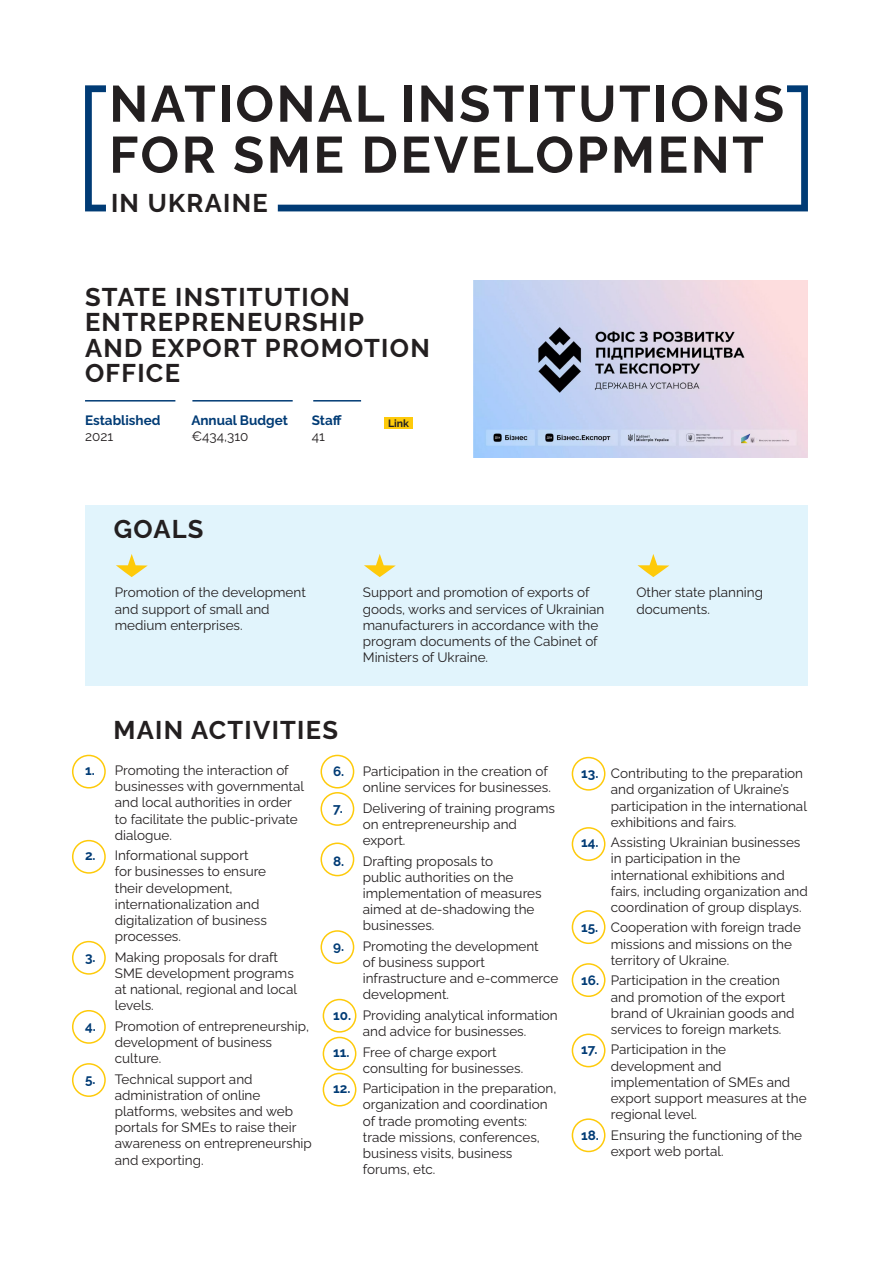
<style>
.page{position:relative;width:893px;height:1263px;background:#fff}
.page>*{position:absolute;margin:0;border:0;box-sizing:border-box;transform-origin:0 0}
.t1{font:51px/51px "Raleway v 4020 Bold";letter-spacing:.05em;color:#231f20}
.t2{font:25.5px/25.5px "Raleway v 4020 Bold";letter-spacing:.05em;color:#231f20}
.t3{font:13.5px/16.2px "Raleway v 4020 Regular";color:#231f20}
.t4{font:13.5px/16.2px "Raleway v 4020 Bold";color:#003b75}
.t5{font:10.5px "Raleway v 4020 Bold";color:#231f20}
.s1{font-family:"Raleway v 4020 Regular";color:#231f20}
.s2{font-family:"Raleway v 4020 Bold";color:#003b75}
</style>
<div class="page">
<div style="left:85px;top:505px;width:723px;height:181px;background:#e1f4fc"></div>
<div style="left:72px;top:755px;width:34px;height:33px;border:2px solid #feca0a;border-radius:50%"></div>
<div style="left:320px;top:755px;width:34px;height:33px;border:2px solid #feca0a;border-radius:50%"></div>
<div style="left:572px;top:757px;width:33px;height:34px;border:2px solid #feca0a;border-radius:50%"></div>
<div style="left:572px;top:827px;width:33px;height:34px;border:2px solid #feca0a;border-radius:50%"></div>
<div style="left:572px;top:910px;width:33px;height:34px;border:2px solid #feca0a;border-radius:50%"></div>
<div style="left:572px;top:963px;width:33px;height:34px;border:2px solid #feca0a;border-radius:50%"></div>
<div style="left:572px;top:1033px;width:33px;height:34px;border:2px solid #feca0a;border-radius:50%"></div>
<div style="left:572px;top:1118px;width:33px;height:34px;border:2px solid #feca0a;border-radius:50%"></div>
<div style="left:320px;top:792px;width:34px;height:34px;border:2px solid #feca0a;border-radius:50%"></div>
<div style="left:320px;top:842px;width:34px;height:34px;border:2px solid #feca0a;border-radius:50%"></div>
<div style="left:320px;top:930px;width:34px;height:34px;border:2px solid #feca0a;border-radius:50%"></div>
<div style="left:323px;top:999px;width:33px;height:33px;border:2px solid #feca0a;border-radius:50%"></div>
<div style="left:323px;top:1073px;width:33px;height:33px;border:2px solid #feca0a;border-radius:50%"></div>
<div style="left:323px;top:1037px;width:33px;height:33px;border:2px solid #feca0a;border-radius:50%"></div>
<div style="left:72px;top:840px;width:34px;height:34px;border:2px solid #feca0a;border-radius:50%"></div>
<div style="left:72px;top:941px;width:34px;height:34px;border:2px solid #feca0a;border-radius:50%"></div>
<div style="left:72px;top:1010px;width:34px;height:34px;border:2px solid #feca0a;border-radius:50%"></div>
<div style="left:72px;top:1063px;width:34px;height:34px;border:2px solid #feca0a;border-radius:50%"></div>
<svg style="left:85px;top:85px;width:21px;height:126px"></svg>
<svg style="left:278px;top:85px;width:530px;height:126px"></svg>
<img style="left:473px;top:281px;width:335px;height:177px">
<div style="left:385px;top:417px;width:28px;height:12px;background:#feca0a"></div>
<svg style="left:116px;top:554px;width:32px;height:23px"></svg>
<svg style="left:364px;top:554px;width:32px;height:23px"></svg>
<svg style="left:637px;top:554px;width:32px;height:23px"></svg>
<hr style="left:85px;top:400px;width:90px;height:1px;background:#003b75">
<hr style="left:192px;top:400px;width:101px;height:1px;background:#003b75">
<hr style="left:313px;top:400px;width:48px;height:1px;background:#003b75">
<p class="t1" style="left:109px;top:73px;width:676px">NATIONAL INSTITUTIONS<br>FOR SME DEVELOPMENT</p>
<p class="t2" style="left:111px;top:187px;width:158px">IN UKRAINE</p>
<p class="t2" style="left:85px;top:282px;width:346px">STATE INSTITUTION<br>ENTREPRENEURSHIP<br>AND EXPORT PROMOTION<br>OFFICE</p>
<p class="t4" style="left:85px;top:410px;width:77px">Established<br><span class="s1">2021</span></p>
<p class="t4" style="left:191px;top:410px;width:98px">Annual Budget <span class="s1">€434,310</span></p>
<p class="t4" style="left:312px;top:410px;width:31px">Staff<br><span class="s1">41</span></p>
<p class="t5" style="left:388px;top:415px;width:23px">Link</p>
<p class="t2" style="left:114px;top:514px;width:91px">GOALS</p>
<p class="t3" style="left:115px;top:583px;width:193px">Promotion of the development and support of small and medium enterprises.</p>
<p class="t2" style="left:113px;top:715px;width:226px">MAIN ACTIVITIES</p>
<p class="t3" style="left:363px;top:583px;width:243px">Support and promotion of exports of goods, works and services of Ukrainian manufacturers in accordance with the program documents of the Cabinet of Ministers of Ukraine.</p>
<p class="t3" style="left:636px;top:583px;width:128px">Other state planning documents.</p>
<p class="t3" style="left:115px;top:761px;width:191px;text-indent:-30px"><span class="s2">1.</span> Promoting the interaction of businesses with governmental and local authorities in order to facilitate the public-private dialogue.</p>
<p class="t3" style="left:115px;top:846px;width:154px;text-indent:-30px"><span class="s2">2.</span> Informational support for businesses to ensure their development, internationalization and digitalization of business processes.</p>
<p class="t3" style="left:115px;top:947px;width:184px;text-indent:-30px"><span class="s2">3.</span> Making proposals for draft<br>SME development programs at national, regional and local levels.</p>
<p class="t3" style="left:115px;top:1016px;width:196px;text-indent:-30px"><span class="s2">4.</span> Promotion of entrepreneurship, development of business culture.</p>
<p class="t3" style="left:115px;top:1069px;width:199px;text-indent:-30px"><span class="s2">5.</span> Technical support and administration of online platforms, websites and web portals for SMEs to raise their awareness on entrepreneurship and exporting.</p>
<p class="t3" style="left:333px;top:762px;width:219px;text-align:right"><span class="s2">6.</span> Participation in the creation of online services for businesses.</p>
<p class="t3" style="left:363px;top:798px;width:194px;text-indent:-30px"><span class="s2">7.</span> Delivering of training programs on entrepreneurship and export.</p>
<p class="t3" style="left:363px;top:851px;width:180px;text-indent:-30px"><span class="s2">8.</span> Drafting proposals to<br>public authorities on the implementation of measures aimed at de-shadowing the businesses.</p>
<p class="t3" style="left:363px;top:936px;width:197px;text-indent:-30px"><span class="s2">9.</span> Promoting the development<br>of business support infrastructure and e-commerce development.</p>
<p class="t3" style="left:333px;top:1005px;width:226px;text-align:center"><span class="s2">10.</span> Providing analytical information and advice for businesses.</p>
<p class="t3" style="left:363px;top:1042px;width:162px;text-indent:-30px"><span class="s2">11.</span> Free of charge export consulting for businesses.</p>
<p class="t3" style="left:363px;top:1079px;width:195px;text-indent:-30px"><span class="s2">12.</span> Participation in the preparation, organization and coordination of trade promoting events: trade missions, conferences, business visits, business forums, etc.</p>
<p class="t3" style="left:611px;top:764px;width:198px;text-indent:-30px"><span class="s2">13.</span> Contributing to the preparation and organization of Ukraine’s participation in the international exhibitions and fairs.</p>
<p class="t3" style="left:611px;top:833px;width:198px;text-indent:-30px"><span class="s2">14.</span> Assisting Ukrainian businesses in participation in the international exhibitions and fairs, including organization and coordination of group displays.</p>
<p class="t3" style="left:611px;top:918px;width:192px;text-indent:-30px"><span class="s2">15.</span> Cooperation with foreign trade missions and missions on the territory of Ukraine.</p>
<p class="t3" style="left:611px;top:971px;width:185px;text-indent:-30px"><span class="s2">16.</span> Participation in the creation and promotion of the export brand of Ukrainian goods and services to foreign markets.</p>
<p class="t3" style="left:611px;top:1040px;width:197px;text-indent:-30px"><span class="s2">17.</span> Participation in the development and implementation of SMEs and export support measures at the regional level.</p>
<p class="t3" style="left:611px;top:1125px;width:193px;text-indent:-30px"><span class="s2">18.</span> Ensuring the functioning of the export web portal.</p>
</div>
